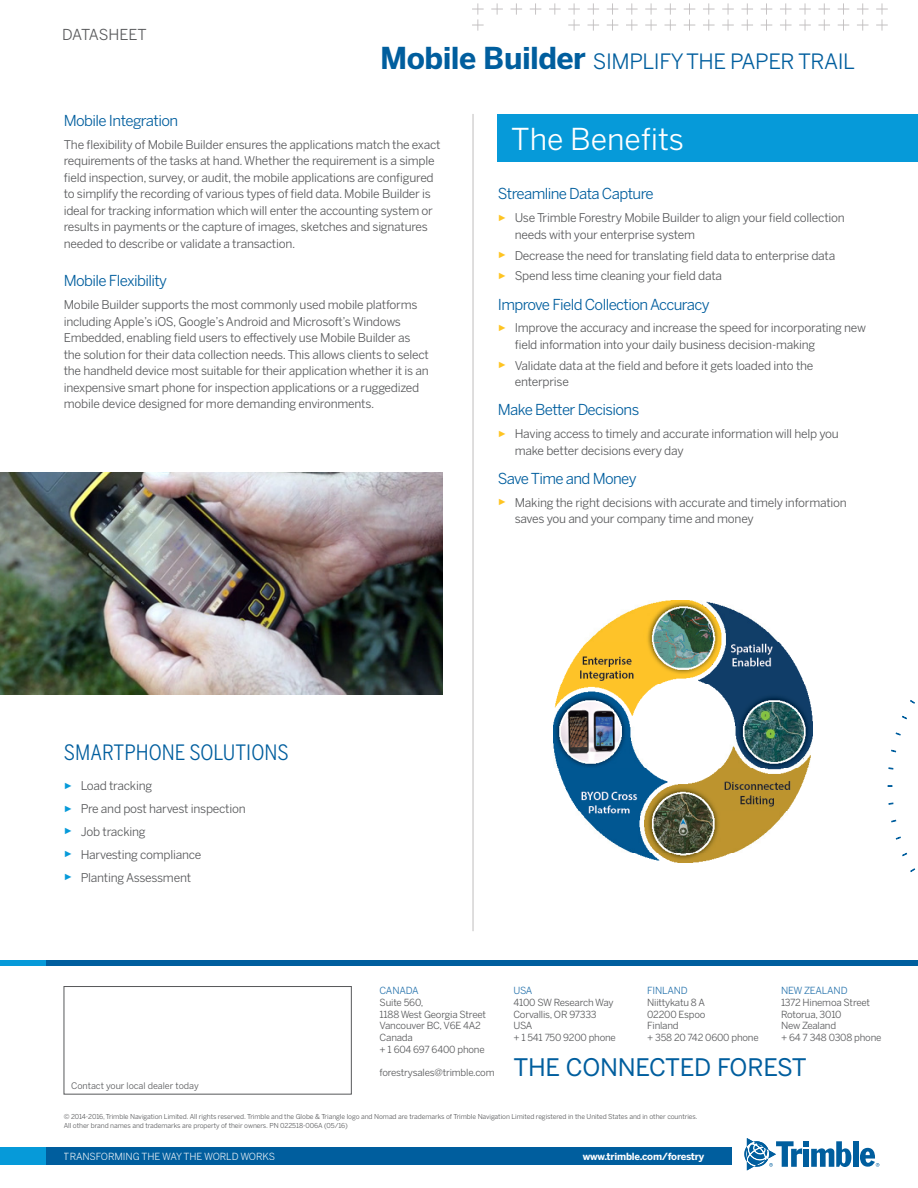
<style>
.page{position:relative;width:918px;height:1188px;background:#fff}
.page>*{position:absolute;margin:0;border:0;box-sizing:border-box;transform-origin:0 0}
.KeyFeaturesHeader1{font:30px "Benton Sans";color:#fff}
.BodyHeadBack{font:24px "Benton Sans";letter-spacing:-.01em;color:#005e9e}
.BlueMainTitleBack{font:21px "Benton Sans";letter-spacing:-.02em;color:#005e9e}
.Header1_caps{font:21px "Benton Sans Condensed";color:#005e9e}
.Header2back{font:15px "Benton Sans";letter-spacing:-.04em;color:#005e9e}
.t1{font:15px "Benton Sans";letter-spacing:-.01em;color:#57585a}
.BodyTextFront{font:12px/16.5px "Benton Sans";letter-spacing:-.02em;color:#57585a}
.Address_Line{font:9.75px/11.7px "Benton Sans";letter-spacing:-.02em;color:#57585a}
.t2{font:9.75px "Benton Sans";letter-spacing:-.01em;color:#fff}
.AddressTop{font:9.75px "Benton Sans";letter-spacing:-.02em;color:#2572ac}
.WebaddressInFooterLi{font:700 9.75px "Benton Sans";letter-spacing:-.02em;color:#fff}
.Dealer{font:9px "Benton Sans";color:#57585a}
.CreditLine{font:6.75px/8.2px "Benton Sans";letter-spacing:-.01em;color:#57585a}
.s1{font-weight:700;font-size:30px}
.s2{font-family:"Arial";font-size:9px;color:#fec422}
.s3{font-family:"Arial";font-size:9px;color:#069ad9}
</style>
<div class="page">
<svg style="left:472px;top:3px;width:416px;height:28px"></svg>
<svg style="left:910px;top:868px;width:5px;height:4px"></svg>
<svg style="left:902px;top:853px;width:5px;height:4px"></svg>
<svg style="left:896px;top:836px;width:5px;height:4px"></svg>
<svg style="left:891px;top:820px;width:5px;height:3px"></svg>
<svg style="left:888px;top:802px;width:6px;height:3px"></svg>
<svg style="left:888px;top:767px;width:6px;height:3px"></svg>
<svg style="left:891px;top:749px;width:5px;height:4px"></svg>
<svg style="left:895px;top:732px;width:6px;height:4px"></svg>
<svg style="left:902px;top:716px;width:5px;height:4px"></svg>
<svg style="left:910px;top:700px;width:5px;height:4px"></svg>
<div style="left:498px;top:114px;width:420px;height:48px;background:#069ad9"></div>
<hr style="left:472px;top:114px;width:2px;height:817px;background:#d4d3d3">
<img style="left:0;top:473px;width:442px;height:222px">
<img style="left:553px;top:600px;width:260px;height:262px">
<div style="left:853px;top:1141px;width:5px;height:26px;background:#005e9e"></div>
<svg style="left:744px;top:1138px;width:107px;height:32px"></svg>
<svg style="left:860px;top:1148px;width:19px;height:19px"></svg>
<div style="left:0;top:1147px;width:730px;height:18px;background:#069ad9"></div>
<div style="left:47px;top:1147px;width:685px;height:18px;background:#005e9e"></div>
<div style="left:64px;top:986px;width:288px;height:108px;border:1px solid #57585a"></div>
<div style="left:0;top:960px;width:65px;height:5px;background:#069ad9"></div>
<div style="left:47px;top:960px;width:871px;height:5px;background:#005e9e"></div>
<p class="t1" style="left:62px;top:26px;width:86px">DATASHEET</p>
<p class="BlueMainTitleBack" style="left:380px;top:49px;width:476px"><span class="s1">Mobile Builder</span> SIMPLIFY THE PAPER TRAIL</p>
<p class="Header2back" style="left:64px;top:111px;width:116px">Mobile Integration</p>
<p class="BodyTextFront" style="left:64px;top:136px;width:378px">The flexibility of Mobile Builder ensures the applications match the exact requirements of the tasks at hand. Whether the requirement is a simple field inspection, survey, or audit, the mobile applications are configured to simplify the recording of various types of field data. Mobile Builder is ideal for tracking information which will enter the accounting system or results in payments or the capture of images, sketches and signatures needed to describe or validate a transaction.</p>
<p class="Header2back" style="left:64px;top:272px;width:105px">Mobile Flexibility</p>
<p class="BodyTextFront" style="left:64px;top:296px;width:367px">Mobile Builder supports the most commonly used mobile platforms including Apple’s iOS, Google’s Android and Microsoft’s Windows Embedded, enabling field users to effectively use Mobile Builder as the solution for their data collection needs. This allows clients to select the handheld device most suitable for their application whether it is an inexpensive smart phone for inspection applications or a ruggedized mobile device designed for more demanding environments.</p>
<p class="KeyFeaturesHeader1" style="left:511px;top:121px;width:174px">The Benefits</p>
<p class="Header2back" style="left:498px;top:185px;width:158px">Streamline Data Capture</p>
<p class="BodyTextFront" style="left:515px;top:210px;width:332px;text-indent:-17px"><span class="s2">►</span> Use Trimble Forestry Mobile Builder to align your field collection needs with your enterprise system</p>
<p class="BodyTextFront" style="left:498px;top:247px;width:339px"><span class="s2">►</span> Decrease the need for translating field data to enterprise data</p>
<p class="BodyTextFront" style="left:498px;top:268px;width:226px"><span class="s2">►</span> Spend less time cleaning your field data</p>
<p class="Header2back" style="left:498px;top:295px;width:214px">Improve Field Collection Accuracy</p>
<p class="BodyTextFront" style="left:515px;top:320px;width:353px;text-indent:-17px"><span class="s2">►</span> Improve the accuracy and increase the speed for incorporating new field information into your daily business decision-making</p>
<p class="BodyTextFront" style="left:515px;top:357px;width:300px;text-indent:-17px"><span class="s2">►</span> Validate data at the field and before it gets loaded into the enterprise</p>
<p class="Header2back" style="left:498px;top:401px;width:143px">Make Better Decisions</p>
<p class="BodyTextFront" style="left:515px;top:426px;width:326px;text-indent:-17px"><span class="s2">►</span> Having access to timely and accurate information will help you make better decisions every day</p>
<p class="Header2back" style="left:498px;top:470px;width:140px">Save Time and Money</p>
<p class="BodyTextFront" style="left:515px;top:494px;width:334px;text-indent:-17px"><span class="s2">►</span> Making the right decisions with accurate and timely information saves you and your company time and money</p>
<p class="Header1_caps" style="left:64px;top:740px;width:226px">SMARTPHONE SOLUTIONS</p>
<p class="BodyTextFront" style="left:64px;top:778px;width:90px"><span class="s3">►</span> Load tracking</p>
<p class="BodyTextFront" style="left:64px;top:801px;width:183px"><span class="s3">►</span> Pre and post harvest inspection</p>
<p class="BodyTextFront" style="left:64px;top:823px;width:83px"><span class="s3">►</span> Job tracking</p>
<p class="BodyTextFront" style="left:64px;top:846px;width:139px"><span class="s3">►</span> Harvesting compliance</p>
<p class="BodyTextFront" style="left:64px;top:869px;width:129px"><span class="s3">►</span> Planting Assessment</p>
<p class="AddressTop" style="left:380px;top:985px;width:41px">CANADA</p>
<p class="Address_Line" style="left:380px;top:997px;width:108px">Suite 560,<br>1188 West Georgia Street</p>
<p class="Address_Line" style="left:380px;top:1020px;width:103px">Vancouver BC, V6E 4A2</p>
<p class="Address_Line" style="left:380px;top:1032px;width:35px">Canada</p>
<p class="Address_Line" style="left:380px;top:1044px;width:107px">+ 1 604 697 6400 phone</p>
<p class="Address_Line" style="left:380px;top:1067px;width:116px">forestrysales@trimble.com</p>
<p class="AddressTop" style="left:513px;top:985px;width:21px">USA</p>
<p class="Address_Line" style="left:513px;top:997px;width:102px">4100 SW Research Way</p>
<p class="Address_Line" style="left:513px;top:1008px;width:85px">Corvallis, OR 97333</p>
<p class="Address_Line" style="left:513px;top:1020px;width:21px">USA</p>
<p class="Address_Line" style="left:513px;top:1032px;width:104px">+ 1 541 750 9200 phone</p>
<p class="AddressTop" style="left:647px;top:985px;width:42px">FINLAND</p>
<p class="Address_Line" style="left:647px;top:997px;width:59px">Niittykatu 8 A</p>
<p class="Address_Line" style="left:647px;top:1008px;width:60px">02200 Espoo<br>Finland</p>
<p class="Address_Line" style="left:647px;top:1032px;width:113px">+ 358 20 742 0600 phone</p>
<p class="AddressTop" style="left:781px;top:985px;width:68px">NEW ZEALAND</p>
<p class="Address_Line" style="left:781px;top:997px;width:91px">1372 Hinemoa Street</p>
<p class="Address_Line" style="left:781px;top:1008px;width:62px">Rotorua, 3010</p>
<p class="Address_Line" style="left:781px;top:1020px;width:57px">New Zealand</p>
<p class="Address_Line" style="left:781px;top:1032px;width:102px">+ 64 7 348 0308 phone</p>
<p class="BodyHeadBack" style="left:513px;top:1053px;width:295px">THE CONNECTED FOREST</p>
<p class="Dealer" style="left:71px;top:1080px;width:129px">Contact your local dealer today</p>
<p class="CreditLine" style="left:64px;top:1113px;width:635px">© 2014-2016, Trimble Navigation Limited. All rights reserved. Trimble and the Globe &amp; Triangle logo and Nomad are trademarks of Trimble Navigation Limited registered in the United States and in other countries.<br>All other brand names and trademarks are property of their owners. PN 022518-006A (05/16)</p>
<p class="WebaddressInFooterLi" style="left:583px;top:1150px;width:123px">www.trimble.com/forestry</p>
<p class="t2" style="left:64px;top:1150px;width:213px">TRANSFORMING THE WAY THE WORLD WORKS</p>
</div>
